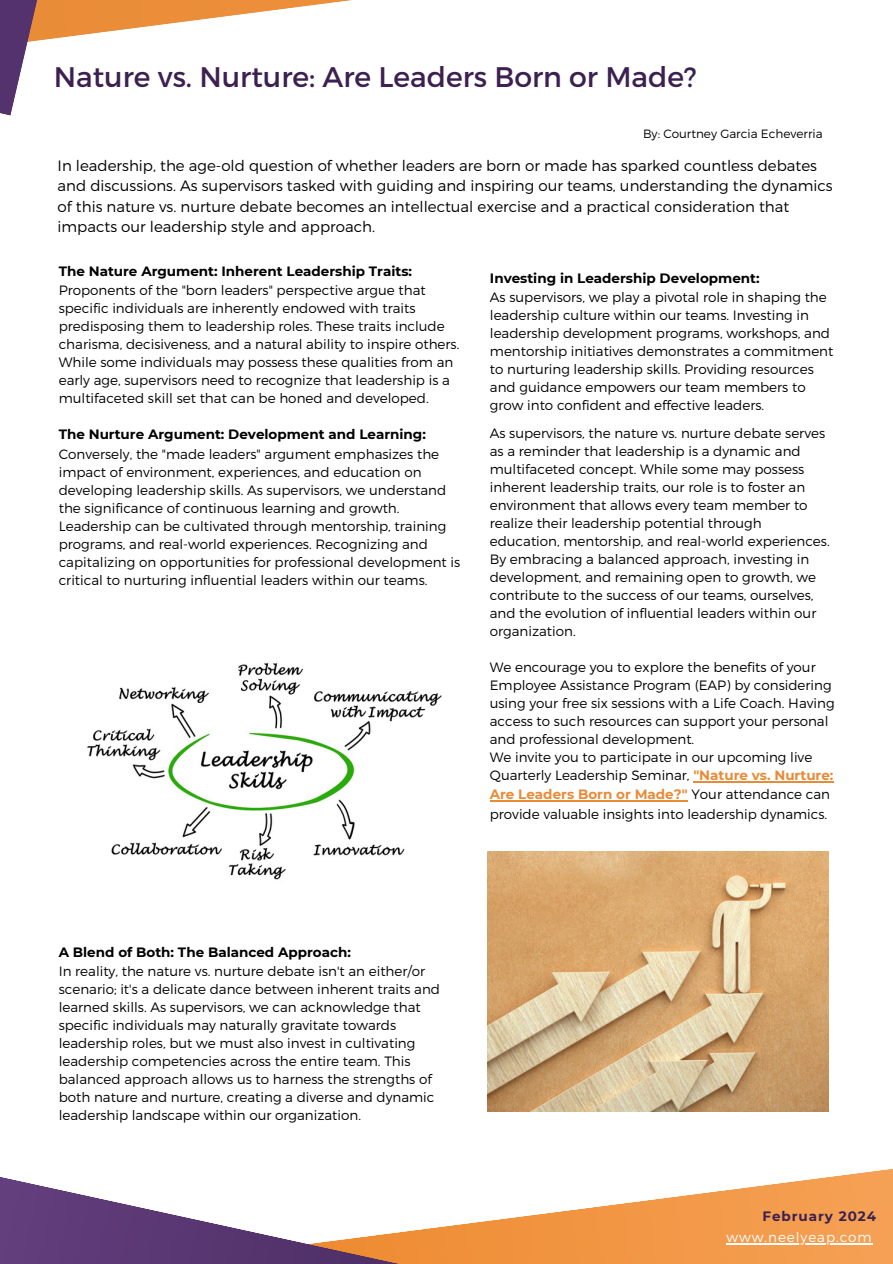
<style>
.page{position:relative;width:893px;height:1264px;background:#fff}
.page>*{position:absolute;margin:0;border:0;box-sizing:border-box;transform-origin:0 0}
.t1{font:28.35px "Montserrat";color:#3c2051}
.t2{font:300 15px/20.2px "Montserrat";color:#000}
.t3{font:300 13.5px/18px "Montserrat";color:#000}
.t4{font:700 13.5px "Montserrat";color:#000}
.t5{font:300 13.5px "Montserrat";letter-spacing:.07em;color:#fff}
.t6{font:700 13.5px "Montserrat";letter-spacing:.07em;color:#3c2051}
.t7{font:300 12px "Montserrat";color:#000}
.s1{font-weight:700;color:#e88b37}
</style>
<div class="page">
<svg style="left:726px;top:1094px;width:166px;height:169px"></svg>
<svg style="left:0;top:1074px;width:726px;height:189px"></svg>
<svg style="left:0;top:0;width:352px;height:116px"></svg>
<img style="left:87px;top:662px;width:355px;height:218px">
<img style="left:488px;top:852px;width:340px;height:259px">
<hr style="left:726px;top:1243px;width:146px;height:1px;background:#fff">
<hr style="left:693px;top:781px;width:140px;height:1px;background:#e88b37">
<hr style="left:489px;top:800px;width:198px;height:1px;background:#e88b37">
<h1 class="t1" style="left:54px;top:60px;width:644px">Nature vs. Nurture: Are Leaders Born or Made?</h1>
<p class="t7" style="left:643px;top:126px;width:181px">By: Courtney Garcia Echeverria</p>
<p class="t2" style="left:58px;top:155px;width:776px">In leadership, the age-old question of whether leaders are born or made has sparked countless debates and discussions. As supervisors tasked with guiding and inspiring our teams, understanding the dynamics of this nature vs. nurture debate becomes an intellectual exercise and a practical consideration that impacts our leadership style and approach.</p>
<p class="t4" style="left:59px;top:262px;width:355px">The Nature Argument: Inherent Leadership Traits:</p>
<p class="t3" style="left:59px;top:281px;width:402px">Proponents of the "born leaders" perspective argue that specific individuals are inherently endowed with traits predisposing them to leadership roles. These traits include charisma, decisiveness, and a natural ability to inspire others.<br>While some individuals may possess these qualities from an early age, supervisors need to recognize that leadership is a multifaceted skill set that can be honed and developed.</p>
<p class="t4" style="left:59px;top:425px;width:368px">The Nurture Argument: Development and Learning:</p>
<p class="t3" style="left:59px;top:444px;width:403px">Conversely, the "made leaders" argument emphasizes the impact of environment, experiences, and education on developing leadership skills. As supervisors, we understand the significance of continuous learning and growth.<br>Leadership can be cultivated through mentorship, training programs, and real-world experiences. Recognizing and capitalizing on opportunities for professional development is critical to nurturing influential leaders within our teams.</p>
<p class="t4" style="left:490px;top:269px;width:271px">Investing in Leadership Development:</p>
<p class="t3" style="left:490px;top:288px;width:345px">As supervisors, we play a pivotal role in shaping the leadership culture within our teams. Investing in leadership development programs, workshops, and mentorship initiatives demonstrates a commitment to nurturing leadership skills. Providing resources and guidance empowers our team members to grow into confident and effective leaders.</p>
<p class="t3" style="left:489px;top:424px;width:341px">As supervisors, the nature vs. nurture debate serves as a reminder that leadership is a dynamic and multifaceted concept. While some may possess inherent leadership traits, our role is to foster an environment that allows every team member to realize their leadership potential through education, mentorship, and real-world experiences.<br>By embracing a balanced approach, investing in development, and remaining open to growth, we contribute to the success of our teams, ourselves, and the evolution of influential leaders within our organization.</p>
<p class="t3" style="left:489px;top:658px;width:346px">We encourage you to explore the benefits of your Employee Assistance Program (EAP) by considering using your free six sessions with a Life Coach. Having access to such resources can support your personal and professional development.<br>We invite you to participate in our upcoming live Quarterly Leadership Seminar, <span class="s1">"Nature vs. Nurture:<br>Are Leaders Born or Made?"</span> Your attendance can provide valuable insights into leadership dynamics.</p>
<p class="t4" style="left:59px;top:942px;width:294px">A Blend of Both: The Balanced Approach:</p>
<p class="t3" style="left:59px;top:961px;width:383px">In reality, the nature vs. nurture debate isn't an either/or scenario; it's a delicate dance between inherent traits and learned skills. As supervisors, we can acknowledge that specific individuals may naturally gravitate towards leadership roles, but we must also invest in cultivating leadership competencies across the entire team. This balanced approach allows us to harness the strengths of both nature and nurture, creating a diverse and dynamic leadership landscape within our organization.</p>
<p class="t6" style="left:762px;top:1206px;width:115px">February 2024</p>
<p class="t5" style="left:726px;top:1228px;width:147px">www.neelyeap.com</p>
</div>
